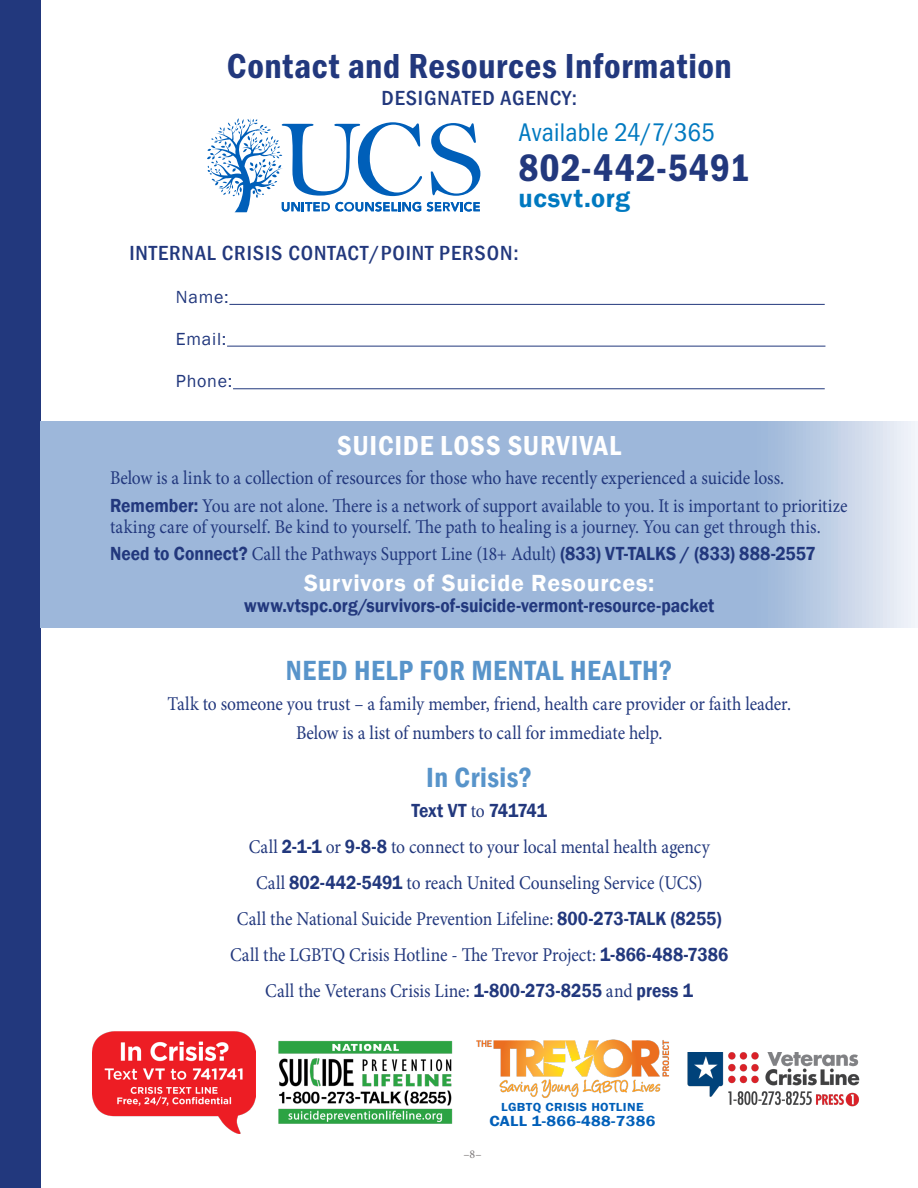
<style>
.page{position:relative;width:918px;height:1188px;background:#fff}
.page>*{position:absolute;margin:0;border:0;box-sizing:border-box;transform-origin:0 0}
.HC_Head_24_24_C{font:39.6px "Franklin Gothic URW Con Dem";letter-spacing:.02em;color:#22387d}
.HC_Head_24_24_C-2{font:36px "Franklin Gothic URW Con Dem";letter-spacing:.015em;color:#22387d}
.HC_Head_19_21{font:600 condensed 28.5px "Franklin Gothic";letter-spacing:.025em;color:#5894ca}
.HC_Subhead_Demi_19_1{font:28.5px "Franklin Gothic URW Con Dem";letter-spacing:.03em;color:#fff}
.HC_Subhead_16_16_C{font:26.4px "Franklin Gothic URW Cond";letter-spacing:.01em;color:#0079c0}
.HC_Subhead_16_16_C-2{font:600 26.4px "Franklin Gothic";letter-spacing:.02em;color:#0079c0}
.HC_Subhead_Demi_16_1{font:600 24px "Franklin Gothic";letter-spacing:.03em;color:#fff}
.HC_Subhead_CAPS_14_L{font:500 condensed 21px "Franklin Gothic";letter-spacing:.04em;color:#22387d;scale:1.05 1}
.HC_Subhead_CAPS_14{font:500 condensed 21px "Franklin Gothic";letter-spacing:.04em;color:#22387d;scale:1.05 1}
.Text_13_14_C{font:19.5px/29.4px "Minion Pro";color:#22387d;text-align:center;scale:.9 1}
.Text_13_14{font:19.5px/21px "Minion Pro";letter-spacing:-.005em;color:#22387d;scale:.9 1}
.Text_13_14-2{font:600 19.5px "Franklin Gothic";color:#22387d;scale:.9 1}
.Text_13_14_C-2{font:600 19.5px "Franklin Gothic";letter-spacing:-.015em;color:#22387d;scale:.9 1}
.HC_Subhead_CAPS_14_L-2{font:18px "Franklin Gothic";letter-spacing:.04em;color:#22387d}
.t1{font:600 15px "Franklin Gothic";letter-spacing:.02em;color:#005fb9;scale:1.1 1}
.t2{font:600 12px "Franklin Gothic";letter-spacing:.03em;color:#005fb9;scale:1.1 1}
.Folio_8_C{font:12px "Minion Pro";color:#7c7879}
.s1{font-family:"Franklin Gothic";font-weight:600}
.s2{font-family:"Minion Pro";font-weight:400}
</style>
<div class="page">
<div style="left:0;top:0;width:40px;height:1188px;background:#22387d"></div>
<svg style="left:207px;top:118px;width:273px;height:94px"></svg>
<img style="left:476px;top:1040px;width:193px;height:58px">
<img style="left:688px;top:1052px;width:172px;height:55px">
<img style="left:278px;top:1040px;width:174px;height:84px">
<img style="left:92px;top:1031px;width:164px;height:103px">
<hr style="left:229px;top:304px;width:596px;height:1px;background:#22387d">
<hr style="left:227px;top:346px;width:598px;height:1px;background:#22387d">
<hr style="left:233px;top:388px;width:592px;height:1px;background:#22387d">
<svg style="left:40px;top:421px;width:878px;height:206px;background:#a4bcdc"></svg>
<p class="HC_Head_24_24_C-2" style="left:227px;top:42px;width:506px">Contact and Resources Information</p>
<p class="HC_Subhead_CAPS_14" style="left:382px;top:84px;width:188px">DESIGNATED AGENCY:</p>
<p class="HC_Subhead_16_16_C" style="left:519px;top:113px;width:198px">Available 24/7/365</p>
<p class="HC_Head_24_24_C" style="left:519px;top:141px;width:233px">802-442-5491</p>
<p class="HC_Subhead_16_16_C-2" style="left:519px;top:182px;width:113px">ucsvt.org</p>
<p class="HC_Subhead_CAPS_14_L" style="left:129px;top:240px;width:372px">INTERNAL CRISIS CONTACT/POINT PERSON:</p>
<p class="HC_Subhead_CAPS_14_L-2" style="left:176px;top:285px;width:54px">Name:</p>
<p class="HC_Subhead_CAPS_14_L-2" style="left:176px;top:328px;width:52px">Email:</p>
<p class="HC_Subhead_CAPS_14_L-2" style="left:176px;top:370px;width:58px">Phone:</p>
<p class="HC_Subhead_Demi_19_1" style="left:337px;top:426px;width:286px">SUICIDE LOSS SURVIVAL</p>
<p class="Text_13_14" style="left:110px;top:467px;width:751px">Below is a link to a collection of resources for those who have recently experienced a suicide loss.</p>
<p class="Text_13_14" style="left:110px;top:495px;width:821px"><span class="s1">Remember:</span> You are not alone. There is a network of support available to you. It is important to prioritize taking care of yourself. Be kind to yourself. The path to healing is a journey. You can get through this.</p>
<p class="Text_13_14-2" style="left:110px;top:542px;width:786px">Need to Connect? <span class="s2">Call the Pathways Support Line (18+ Adult)</span> (833) VT-TALKS / (833) 888-2557</p>
<p class="HC_Subhead_Demi_16_1" style="left:304px;top:568px;width:352px">Survivors of Suicide Resources:</p>
<p class="Text_13_14-2" style="left:244px;top:594px;width:524px">www.vtspc.org/survivors-of-suicide-vermont-resource-packet</p>
<p class="HC_Head_19_21" style="left:286px;top:652px;width:388px">NEED HELP FOR MENTAL HEALTH?</p>
<p class="Text_13_14_C" style="left:167px;top:689px;width:694px">Talk to someone you trust – a family member, friend, health care provider or faith leader.<br>Below is a list of numbers to call for immediate help.</p>
<p class="HC_Head_19_21" style="left:426px;top:759px;width:108px">In Crisis?</p>
<p class="Text_13_14_C-2" style="left:411px;top:798px;width:152px">Text VT <span class="s2">to</span> 741741</p>
<p class="Text_13_14_C" style="left:249px;top:832px;width:514px">Call <span class="s1">2-1-1</span> or <span class="s1">9-8-8</span> to connect to your local mental health agency</p>
<p class="Text_13_14_C" style="left:256px;top:868px;width:497px">Call <span class="s1">802-442-5491</span> to reach United Counseling Service (UCS)</p>
<p class="Text_13_14_C" style="left:237px;top:904px;width:540px">Call the National Suicide Prevention Lifeline: <span class="s1">800-273-TALK (8255)</span></p>
<p class="Text_13_14_C" style="left:230px;top:940px;width:555px">Call the LGBTQ Crisis Hotline - The Trevor Project: <span class="s1">1-866-488-7386</span></p>
<p class="Text_13_14_C" style="left:265px;top:976px;width:477px">Call the Veterans Crisis Line: <span class="s1">1-800-273-8255</span> and <span class="s1">press 1</span></p>
<p class="t2" style="left:501px;top:1099px;width:131px">LGBTQ CRISIS HOTLINE</p>
<p class="t1" style="left:489px;top:1111px;width:152px">CALL 1-866-488-7386</p>
<p class="Folio_8_C" style="left:463px;top:1146px;width:20px">–8–</p>
</div>
